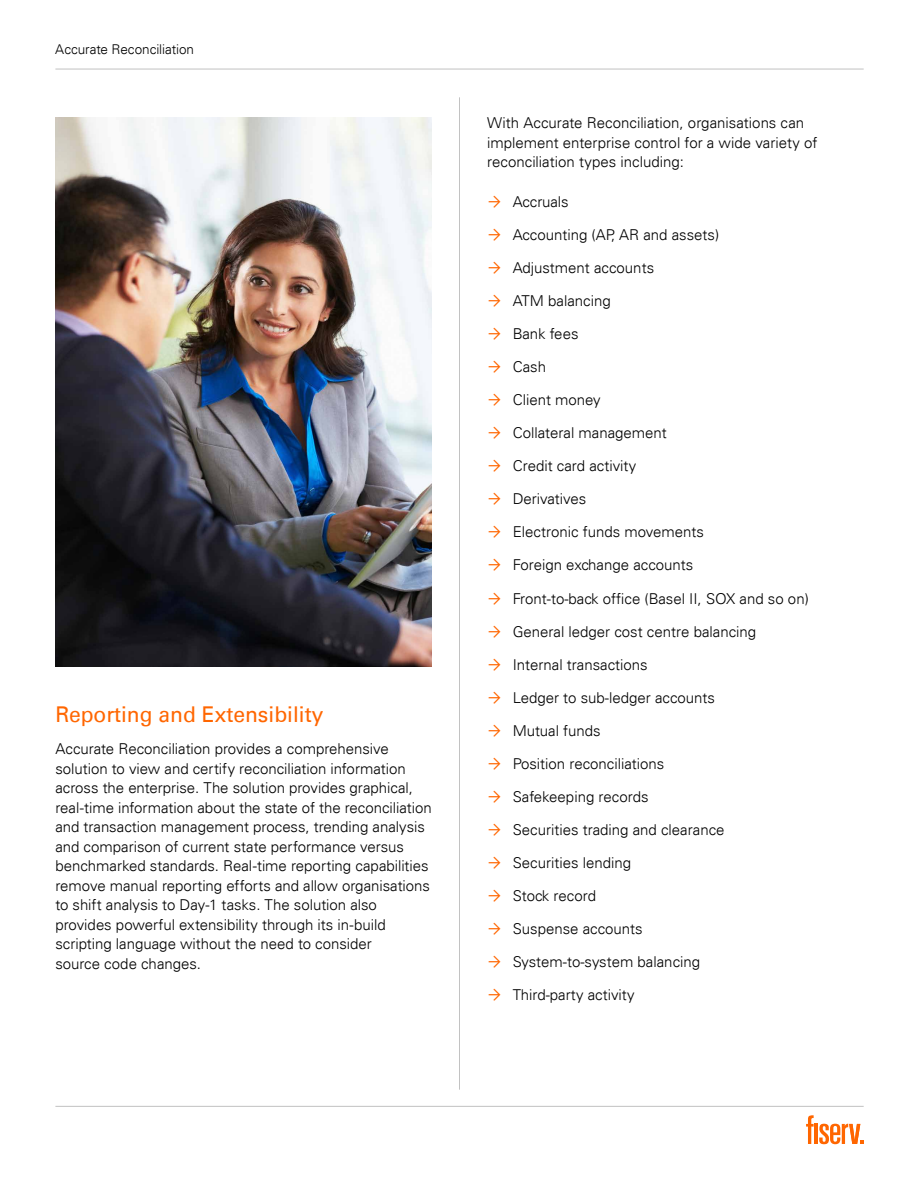
<style>
.page{position:relative;width:919px;height:1187px;background:#fff}
.page>*{position:absolute;margin:0;border:0;box-sizing:border-box;transform-origin:0 0}
.t1{font:21.75px "Univers For Fiserv 55";color:#f60}
.t2{font:300 15px/19.5px "Univers For Fiserv 45";color:#000}
.t3{font:300 13.5px "Univers For Fiserv 45";letter-spacing:-.005em;color:#000}
</style>
<div class="page">
<svg style="left:819px;top:1123px;width:44px;height:21px"></svg>
<hr style="left:814px;top:1123px;width:3px;height:20px;background:#f60">
<svg style="left:806px;top:1115px;width:7px;height:28px"></svg>
<hr style="left:55px;top:1105px;width:808px;height:1px;background:#c2c2c2">
<hr style="left:459px;top:97px;width:1px;height:992px;background:#c2c2c2">
<hr style="left:55px;top:69px;width:808px;height:1px;background:#c2c2c2">
<img style="left:55px;top:118px;width:377px;height:548px">
<p class="t3" style="left:55px;top:41px;width:140px">Accurate Reconciliation</p>
<h1 class="t1" style="left:55px;top:701px;width:269px">Reporting and Extensibility</h1>
<p class="t2" style="left:55px;top:739px;width:378px">Accurate Reconciliation provides a comprehensive solution to view and certify reconciliation information across the enterprise. The solution provides graphical, real-time information about the state of the reconciliation and transaction management process, trending analysis and comparison of current state performance versus benchmarked standards. Real-time reporting capabilities remove manual reporting efforts and allow organisations to shift analysis to Day-1 tasks. The solution also provides powerful extensibility through its in-build scripting language without the need to consider<br>source code changes.</p>
<p class="t2" style="left:487px;top:113px;width:332px">With Accurate Reconciliation, organisations can implement enterprise control for a wide variety of reconciliation types including:</p>
<p class="t2" style="left:512px;top:192px;width:57px">Accruals</p>
<p class="t2" style="left:512px;top:225px;width:208px">Accounting (AP, AR and assets)</p>
<p class="t2" style="left:512px;top:258px;width:143px">Adjustment accounts</p>
<p class="t2" style="left:512px;top:291px;width:100px">ATM balancing</p>
<p class="t2" style="left:512px;top:324px;width:67px">Bank fees</p>
<p class="t2" style="left:512px;top:357px;width:35px">Cash</p>
<p class="t2" style="left:512px;top:390px;width:90px">Client money</p>
<p class="t2" style="left:512px;top:423px;width:156px">Collateral management</p>
<p class="t2" style="left:512px;top:456px;width:125px">Credit card activity</p>
<p class="t2" style="left:512px;top:489px;width:75px">Derivatives</p>
<p class="t2" style="left:512px;top:522px;width:193px">Electronic funds movements</p>
<p class="t2" style="left:512px;top:555px;width:182px">Foreign exchange accounts</p>
<p class="t2" style="left:512px;top:588px;width:297px">Front-to-back office (Basel II, SOX and so on)</p>
<p class="t2" style="left:512px;top:621px;width:245px">General ledger cost centre balancing</p>
<p class="t2" style="left:512px;top:654px;width:137px">Internal transactions</p>
<p class="t2" style="left:512px;top:687px;width:204px">Ledger to sub-ledger accounts</p>
<p class="t2" style="left:512px;top:720px;width:89px">Mutual funds</p>
<p class="t2" style="left:512px;top:753px;width:153px">Position reconciliations</p>
<p class="t2" style="left:512px;top:786px;width:137px">Safekeeping records</p>
<p class="t2" style="left:512px;top:819px;width:213px">Securities trading and clearance</p>
<p class="t2" style="left:512px;top:852px;width:120px">Securities lending</p>
<p class="t2" style="left:512px;top:885px;width:85px">Stock record</p>
<p class="t2" style="left:512px;top:918px;width:132px">Suspense accounts</p>
<p class="t2" style="left:512px;top:951px;width:189px">System-to-system balancing</p>
<p class="t2" style="left:512px;top:984px;width:123px">Third-party activity</p>
</div>
